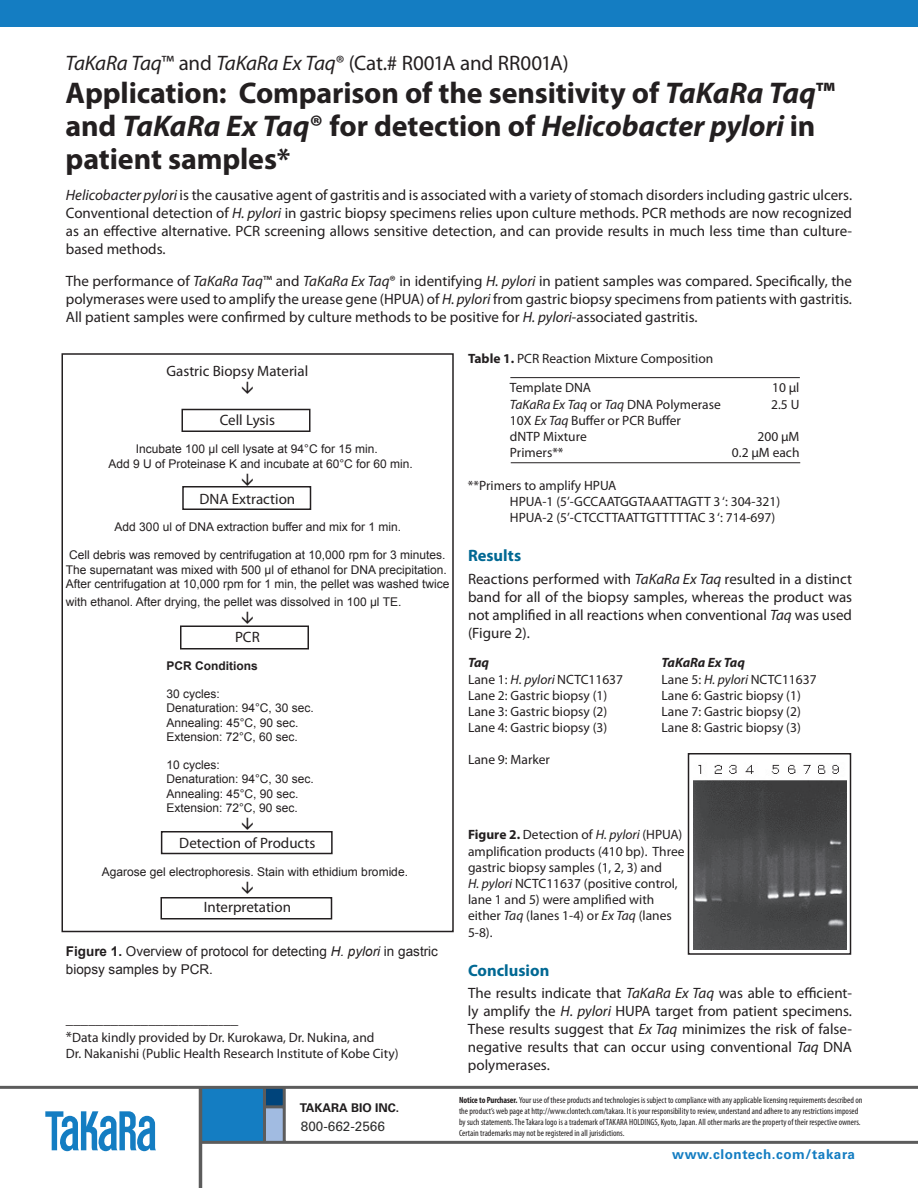
<style>
.page{position:relative;width:918px;height:1188px;background:#fff}
.page>*{position:absolute;margin:0;border:0;box-sizing:border-box;transform-origin:0 0}
.t1{font:700 30px/33px "Myriad Pro";letter-spacing:-.005em;color:#231f20}
.t2{font:21px "Myriad Pro";letter-spacing:-.005em;color:#231f20}
.t3{font:700 16.5px "Myriad Pro";color:#006893}
.t4{font:15px/18px "Myriad Pro";color:#231f20;text-align:justify}
.t5{font:13.5px/16.2px "Myriad Pro";color:#231f20}
.t6{font:13.5px/18px "Arial";color:#231f20}
.t7{font:700 13.5px "Univers LT Std";letter-spacing:.04em;color:#147dc2}
.t8{font:italic 700 13.5px "Myriad Pro";letter-spacing:-.01em;color:#231f20}
.t9{font:13.5px "Univers LT Std";color:#2e2f2f}
.t10{font:12px/14.4px "Arial";color:#231f20}
.t11{font:700 12px "Univers LT Std";color:#201d1e}
.t12{font:700 12px "Arial";color:#231f20}
.t13{font:condensed 9px/10.8px "Myriad Pro";color:#231f20}
.s1{font-style:italic}
.s2{font-weight:700}
.s3{font-size:15px}
</style>
<div class="page">
<div style="left:201px;top:1088px;width:62px;height:54px;background:#147dc2"></div>
<div style="left:264px;top:1088px;width:20px;height:19px;background:#00447b"></div>
<div style="left:264px;top:1109px;width:20px;height:33px;background:#a1bbe1"></div>
<hr style="left:265px;top:1105px;width:19px;height:3px;background:#5c5c5c">
<hr style="left:202px;top:1141px;width:716px;height:3px;background:#5c5c5c">
<hr style="left:283px;top:1087px;width:3px;height:54px;background:#5c5c5c">
<hr style="left:199px;top:1087px;width:3px;height:101px;background:#5c5c5c">
<hr style="left:0;top:1086px;width:918px;height:3px;background:#5c5c5c">
<hr style="left:263px;top:1087px;width:3px;height:54px;background:#5c5c5c">
<svg style="left:45px;top:1111px;width:111px;height:40px"></svg>
<div style="left:0;top:0;width:918px;height:27px;background:#147dc2"></div>
<div style="left:180px;top:626px;width:129px;height:24px;border:2px solid #231f20"></div>
<div style="left:182px;top:486px;width:129px;height:24px;border:2px solid #231f20"></div>
<div style="left:182px;top:409px;width:128px;height:23px;border:2px solid #231f20"></div>
<div style="left:161px;top:831px;width:172px;height:23px;border:2px solid #231f20"></div>
<div style="left:160px;top:897px;width:172px;height:23px;border:2px solid #231f20"></div>
<img style="left:693px;top:764px;width:153px;height:186px">
<div style="left:62px;top:353px;width:392px;height:579px;border:2px solid #231f20"></div>
<hr style="left:511px;top:462px;width:289px;height:1px;background:#231f20">
<hr style="left:510px;top:377px;width:290px;height:1px;background:#231f20">
<div style="left:688px;top:753px;width:163px;height:202px;border:2px solid #231f20"></div>
<h2 class="t2" style="left:66px;top:50px;width:505px"><span class="s1">TaKaRa Taq</span>™ and <span class="s1">TaKaRa Ex Taq</span>® (Cat.# R001A and RR001A)</h2>
<h1 class="t1" style="left:66px;top:75px;width:771px">Application: Comparison of the sensitivity of <span class="s1">TaKaRa Taq</span>™ and <span class="s1">TaKaRa Ex Taq</span>® for detection of <span class="s1">Helicobacter pylori</span> in patient samples*</h1>
<p class="t4" style="left:66px;top:186px;width:788px"><span class="s1">Helicobacter pylori</span> is the causative agent of gastritis and is associated with a variety of stomach disorders including gastric ulcers.<br>Conventional detection of <span class="s1">H. pylori</span> in gastric biopsy specimens relies upon culture methods. PCR methods are now recognized as an effective alternative. PCR screening allows sensitive detection, and can provide results in much less time than culture&shy;based methods.</p>
<p class="t4" style="left:66px;top:271px;width:788px">The performance of <span class="s1">TaKaRa Taq</span>™ and <span class="s1">TaKaRa Ex Taq</span>® in identifying <span class="s1">H. pylori</span> in patient samples was compared. Specifically, the polymerases were used to amplify the urease gene (HPUA) of <span class="s1">H. pylori</span> from gastric biopsy specimens from patients with gastritis.<br>All patient samples were confirmed by culture methods to be positive for <span class="s1">H. pylori</span>-associated gastritis.</p>
<p class="t4" style="left:166px;top:361px;width:143px">Gastric Biopsy Material</p>
<p class="t4" style="left:220px;top:411px;width:57px">Cell Lysis</p>
<p class="t10" style="left:109px;top:442px;width:306px;text-indent:27px">Incubate 100 µl cell lysate at 94°C for 15 min.<br>Add 9 U of Proteinase K and incubate at 60°C for 60 min.</p>
<p class="t4" style="left:200px;top:489px;width:97px">DNA Extraction</p>
<p class="t10" style="left:115px;top:520px;width:288px">Add 300 ul of DNA extraction buffer and mix for 1 min.</p>
<p class="t10" style="left:66px;top:548px;width:385px">Cell debris was removed by centrifugation at 10,000 rpm for 3 minutes.<br>The supernatant was mixed with 500 µl of ethanol for DNA precipitation.<br>After centrifugation at 10,000 rpm for 1 min, the pellet was washed twice</p>
<p class="t10" style="left:66px;top:595px;width:337px">with ethanol. After drying, the pellet was dissolved in 100 µl TE.</p>
<p class="t4" style="left:235px;top:628px;width:26px">PCR</p>
<p class="t12" style="left:166px;top:658px;width:93px">PCR Conditions</p>
<p class="t10" style="left:166px;top:687px;width:149px">30 cycles:<br>Denaturation: 94°C, 30 sec.<br>Annealing: 45°C, 90 sec.<br>Extension: 72°C, 60 sec.</p>
<p class="t10" style="left:166px;top:758px;width:149px">10 cycles:<br>Denaturation: 94°C, 30 sec.<br>Annealing: 45°C, 90 sec.<br>Extension: 72°C, 90 sec.</p>
<p class="t4" style="left:179px;top:834px;width:138px">Detection of Products</p>
<p class="t10" style="left:102px;top:865px;width:308px">Agarose gel electrophoresis. Stain with ethidium bromide.</p>
<p class="t4" style="left:204px;top:898px;width:89px">Interpretation</p>
<p class="t6" style="left:66px;top:943px;width:374px"><span class="s2">Figure 1.</span> Overview of protocol for detecting <span class="s1">H. pylori</span> in gastric biopsy samples by PCR.</p>
<p class="t4" style="left:66px;top:1009px;width:174px">_______________________</p>
<p class="t5" style="left:66px;top:1029px;width:334px"><span class="s3">*</span>Data kindly provided by Dr. Kurokawa, Dr. Nukina, and<br>Dr. Nakanishi (Public Health Research Institute of Kobe City)</p>
<p class="t11" style="left:300px;top:1101px;width:101px">TAKARA BIO INC.</p>
<p class="t9" style="left:301px;top:1118px;width:86px">800-662-2566</p>
<p class="t5" style="left:510px;top:343px;width:205px;line-height:29.7px;text-indent:-42px"><span class="s2">Table 1.</span> PCR Reaction Mixture Composition<br>Template DNA</p>
<p class="t5" style="left:772px;top:379px;width:29px">10 µl</p>
<p class="t5" style="left:510px;top:396px;width:212px"><span class="s1">TaKaRa Ex Taq</span> or <span class="s1">Taq</span> DNA Polymerase</p>
<p class="t5" style="left:771px;top:396px;width:30px">2.5 U</p>
<p class="t5" style="left:510px;top:412px;width:173px">10X <span class="s1">Ex Taq</span> Buffer or PCR Buffer dNTP Mixture</p>
<p class="t5" style="left:758px;top:428px;width:43px">200 µM</p>
<p class="t5" style="left:510px;top:444px;width:55px">Primers**</p>
<p class="t5" style="left:732px;top:444px;width:69px">0.2 µM each</p>
<p class="t5" style="left:510px;top:477px;width:272px;text-indent:-42px">**Primers to amplify HPUA<br>HPUA-1 (5’-GCCAATGGTAAATTAGTT 3 ‘: 304-321)<br>HPUA-2 (5’-CTCCTTAATTGTTTTTAC 3 ‘: 714-697)</p>
<p class="t3" style="left:468px;top:545px;width:55px">Results</p>
<p class="t4" style="left:468px;top:569px;width:386px">Reactions performed with <span class="s1">TaKaRa Ex Taq</span> resulted in a distinct band for all of the biopsy samples, whereas the product was not amplified in all reactions when conventional <span class="s1">Taq</span> was used (Figure 2).</p>
<p class="t8" style="left:468px;top:654px;width:23px">Taq</p>
<p class="t8" style="left:661px;top:654px;width:85px">TaKaRa Ex Taq</p>
<p class="t5" style="left:468px;top:671px;width:157px">Lane 1: <span class="s1">H. pylori</span> NCTC11637</p>
<p class="t5" style="left:661px;top:671px;width:157px">Lane 5: <span class="s1">H. pylori</span> NCTC11637</p>
<p class="t5" style="left:468px;top:687px;width:141px">Lane 2: Gastric biopsy (1)</p>
<p class="t5" style="left:661px;top:687px;width:141px">Lane 6: Gastric biopsy (1)</p>
<p class="t5" style="left:468px;top:703px;width:141px">Lane 3: Gastric biopsy (2)</p>
<p class="t5" style="left:661px;top:703px;width:141px">Lane 7: Gastric biopsy (2)</p>
<p class="t5" style="left:468px;top:719px;width:141px">Lane 4: Gastric biopsy (3)</p>
<p class="t5" style="left:661px;top:719px;width:141px">Lane 8: Gastric biopsy (3)</p>
<p class="t5" style="left:468px;top:751px;width:83px">Lane 9: Marker</p>
<p class="t5" style="left:468px;top:826px;width:218px"><span class="s2">Figure 2.</span> Detection of <span class="s1">H. pylori</span> (HPUA) amplification products (410 bp). Three gastric biopsy samples (1, 2, 3) and<br><span class="s1">H. pylori</span> NCTC11637 (positive control, lane 1 and 5) were amplified with either <span class="s1">Taq</span> (lanes 1-4) or <span class="s1">Ex Taq</span> (lanes<br>5-8).</p>
<p class="t3" style="left:468px;top:960px;width:83px">Conclusion</p>
<p class="t4" style="left:468px;top:984px;width:386px">The results indicate that <span class="s1">TaKaRa Ex Taq</span> was able to efficient&shy;ly amplify the <span class="s1">H. pylori</span> HUPA target from patient specimens.<br>These results suggest that <span class="s1">Ex Taq</span> minimizes the risk of false&shy;negative results that can occur using conventional <span class="s1">Taq</span> DNA polymerases.</p>
<p class="t13" style="left:459px;top:1095px;width:405px"><span class="s2">Notice to Purchaser.</span> Your use of these products and technologies is subject to compliance with any applicable licensing requirements described on the product’s web page at http://www.clontech.com/takara. It is your responsibility to review, understand and adhere to any restrictions imposed by such statements. The Takara logo is a trademark of TAKARA HOLDINGS, Kyoto, Japan. All other marks are the property of their respective owners.<br>Certain trademarks may not be registered in all jurisdictions.</p>
<p class="t7" style="left:672px;top:1147px;width:184px">www.clontech.com/takara</p>
</div>
